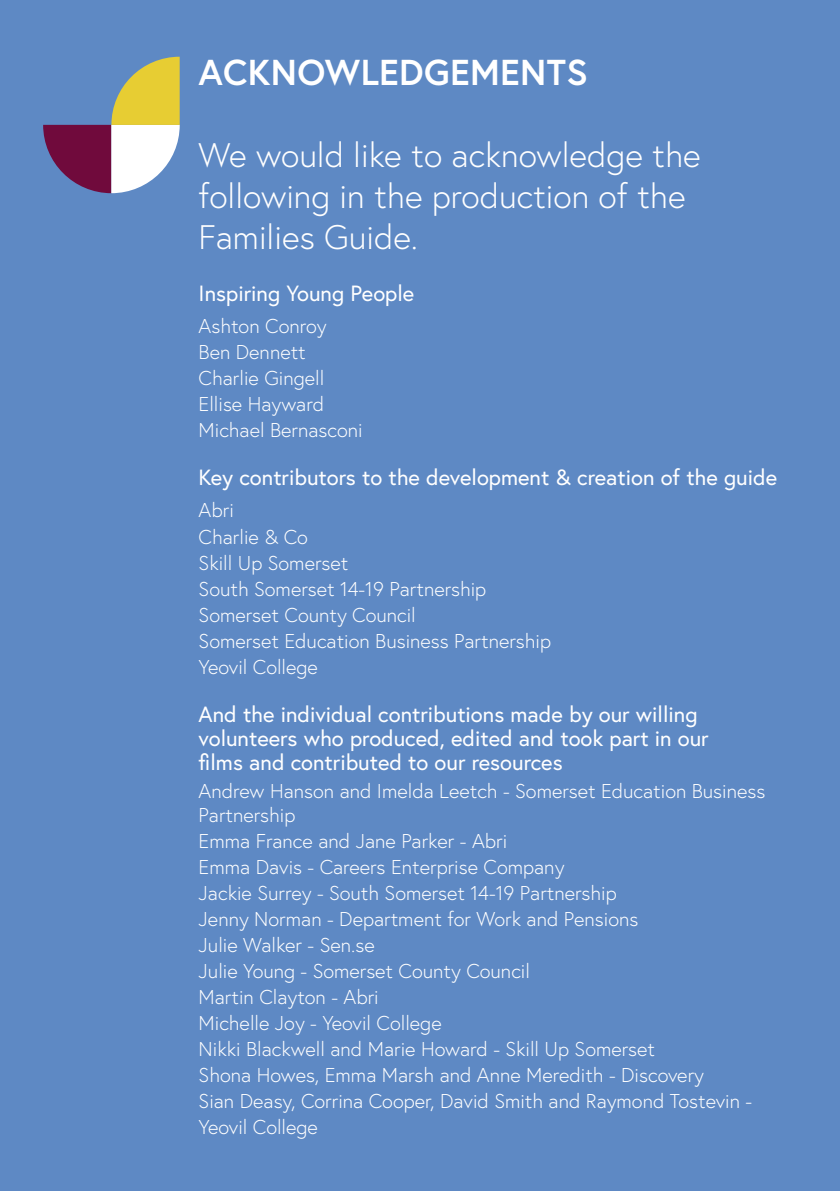
<style>
.page{position:relative;width:840px;height:1191px;background:#fff}
.page>*{position:absolute;margin:0;border:0;box-sizing:border-box;transform-origin:0 0}
.t1{font:700 36px "Europa";letter-spacing:.01em;color:#fff}
.t2{font:300 34px/40.8px "Europa";color:#fff}
.t3{font:22px/24px "Europa";color:#fff}
.t4{font:300 20px/26px "Europa";color:#fff}
</style>
<div class="page">
<div style="left:0;top:0;width:839px;height:1191px;background:#5e89c4"></div>
<svg style="left:43px;top:57px;width:137px;height:136px"></svg>
<h1 class="t1" style="left:198px;top:48px;width:390px">ACKNOWLEDGEMENTS</h1>
<h2 class="t2" style="left:198px;top:134px;width:503px">We would like to acknowledge the following in the production of the<br>Families Guide.</h2>
<p class="t3" style="left:198px;top:281px;width:217px">Inspiring Young People</p>
<p class="t4" style="left:198px;top:313px;width:165px">Ashton Conroy<br>Ben Dennett<br>Charlie Gingell<br>Ellise Hayward<br>Michael Bernasconi</p>
<p class="t3" style="left:198px;top:465px;width:579px">Key contributors to the development &amp; creation of the guide</p>
<p class="t4" style="left:198px;top:497px;width:353px">Abri<br>Charlie &amp; Co<br>Skill Up Somerset<br>South Somerset 14-19 Partnership<br>Somerset County Council<br>Somerset Education Business Partnership<br>Yeovil College</p>
<p class="t3" style="left:198px;top:701px;width:511px">And the individual contributions made by our willing volunteers who produced, edited and took part in our films and contributed to our resources</p>
<p class="t4" style="left:198px;top:778px;width:568px;line-height:24px">Andrew Hanson and Imelda Leetch - Somerset Education Business<br>Partnership</p>
<p class="t4" style="left:198px;top:827px;width:555px">Emma France and Jane Parker - Abri<br>Emma Davis - Careers Enterprise Company<br>Jackie Surrey - South Somerset 14-19 Partnership<br>Jenny Norman - Department for Work and Pensions<br>Julie Walker - Sen.se<br>Julie Young - Somerset County Council<br>Martin Clayton - Abri<br>Michelle Joy - Yeovil College<br>Nikki Blackwell and Marie Howard - Skill Up Somerset<br>Shona Howes, Emma Marsh and Anne Meredith - Discovery<br>Sian Deasy, Corrina Cooper, David Smith and Raymond Tostevin - Yeovil College</p>
</div>
